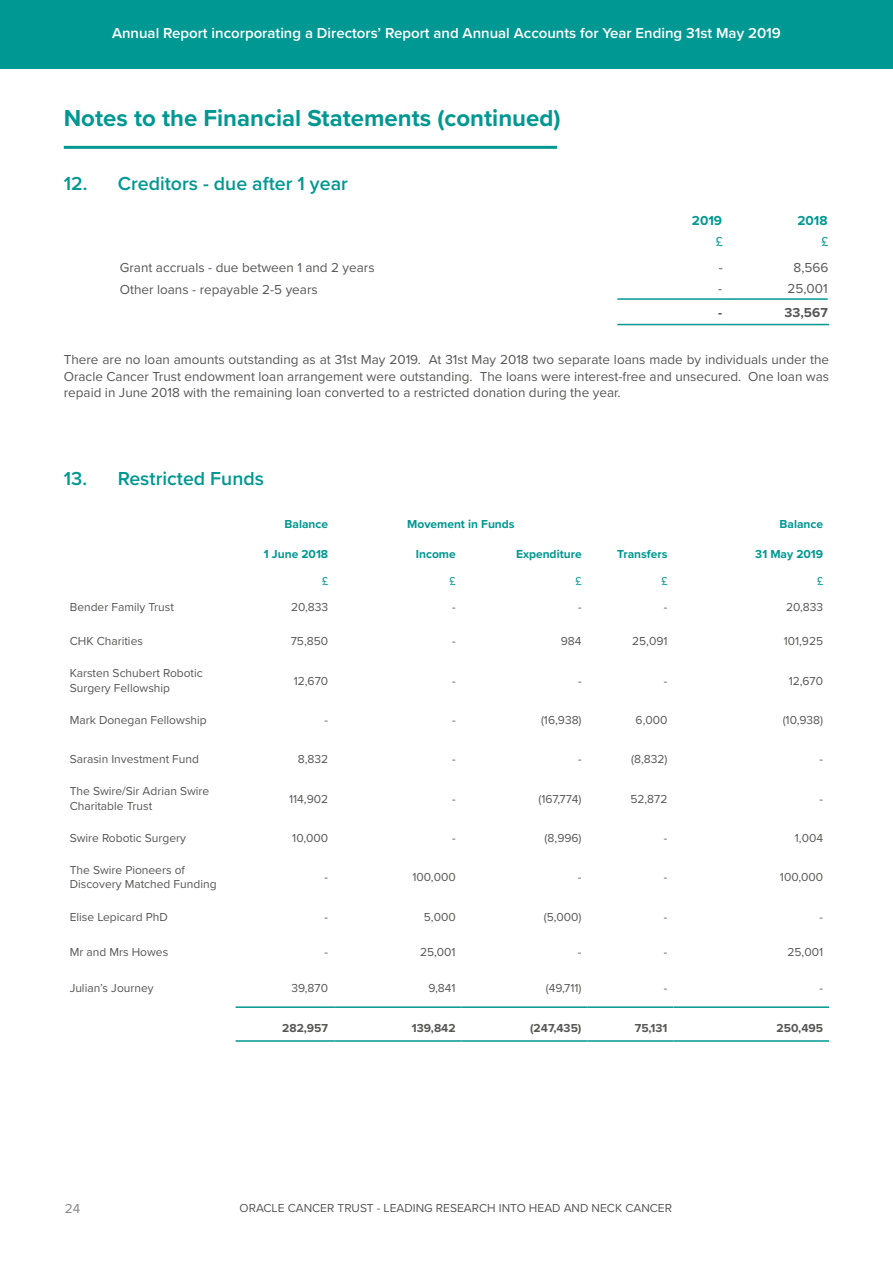
<style>
.page{position:relative;width:893px;height:1263px;background:#fff}
.page>*{position:absolute;margin:0;border:0;box-sizing:border-box;transform-origin:0 0}
.t1{font:700 24px "Proxima Nova";color:#009892}
.t2{font:600 19.5px "Proxima Nova";color:#009892}
.t3{font:600 15px "Proxima Nova";color:#fff}
.t4{font:13.5px/16.2px "Proxima Nova";color:#575756;text-align:justify}
.t5{font:700 13.5px "Proxima Nova";color:#009892}
.t6{font:700 13.5px "Proxima Nova";color:#575756}
.t7{font:13.5px "Proxima Nova";color:#878787}
.t8{font:13.5px "Proxima Nova";color:#009892}
.t9{font:12px/14.4px "Proxima Nova";color:#575756}
.t10{font:700 12px "Proxima Nova";color:#009892}
.t11{font:700 12px "Proxima Nova";color:#575756}
.t12{font:12px "Proxima Nova";color:#009892}
</style>
<div class="page">
<div style="left:0;top:0;width:893px;height:68px;background:#009892"></div>
<hr style="left:617px;top:298px;width:106px;height:2px;background:#009892">
<hr style="left:723px;top:298px;width:105px;height:2px;background:#009892">
<hr style="left:617px;top:324px;width:106px;height:1px;background:#009892">
<hr style="left:723px;top:324px;width:106px;height:1px;background:#009892">
<hr style="left:64px;top:146px;width:493px;height:3px;background:#009892">
<hr style="left:236px;top:1006px;width:98px;height:2px;background:#009892">
<hr style="left:334px;top:1006px;width:128px;height:2px;background:#009892">
<hr style="left:462px;top:1006px;width:126px;height:2px;background:#009892">
<hr style="left:588px;top:1006px;width:86px;height:2px;background:#009892">
<hr style="left:674px;top:1006px;width:155px;height:2px;background:#009892">
<hr style="left:236px;top:1040px;width:98px;height:2px;background:#009892">
<hr style="left:334px;top:1040px;width:128px;height:2px;background:#009892">
<hr style="left:462px;top:1040px;width:126px;height:2px;background:#009892">
<hr style="left:588px;top:1040px;width:86px;height:2px;background:#009892">
<hr style="left:674px;top:1040px;width:155px;height:2px;background:#009892">
<p class="t3" style="left:112px;top:22px;width:670px">Annual Report incorporating a Directors’ Report and Annual Accounts for Year Ending 31st May 2019</p>
<h1 class="t1" style="left:64px;top:101px;width:498px">Notes to the Financial Statements (continued)</h1>
<h2 class="t2" style="left:64px;top:169px;width:286px">12. Creditors - due after 1 year</h2>
<p class="t5" style="left:692px;top:211px;width:32px">2019</p>
<p class="t5" style="left:797px;top:211px;width:32px">2018</p>
<p class="t8" style="left:716px;top:231px;width:8px">£</p>
<p class="t8" style="left:821px;top:231px;width:8px">£</p>
<p class="t4" style="left:120px;top:259px;width:256px">Grant accruals - due between 1 and 2 years</p>
<p class="t4" style="left:719px;top:259px;width:6px">-</p>
<p class="t4" style="left:794px;top:259px;width:36px">8,566</p>
<p class="t4" style="left:120px;top:281px;width:199px">Other loans - repayable 2-5 years</p>
<p class="t4" style="left:718px;top:280px;width:6px">-</p>
<p class="t4" style="left:788px;top:280px;width:42px">25,001</p>
<p class="t6" style="left:718px;top:303px;width:6px">-</p>
<p class="t6" style="left:785px;top:303px;width:45px">33,567</p>
<p class="t4" style="left:64px;top:351px;width:767px">There are no loan amounts outstanding as at 31st May 2019. At 31st May 2018 two separate loans made by individuals under the Oracle Cancer Trust endowment loan arrangement were outstanding. The loans were interest-free and unsecured. One loan was repaid in June 2018 with the remaining loan converted to a restricted donation during the year.</p>
<h2 class="t2" style="left:64px;top:464px;width:202px">13. Restricted Funds</h2>
<p class="t10" style="left:285px;top:515px;width:45px">Balance</p>
<p class="t10" style="left:407px;top:515px;width:109px">Movement in Funds</p>
<p class="t10" style="left:780px;top:515px;width:45px">Balance</p>
<p class="t10" style="left:264px;top:545px;width:66px">1 June 2018</p>
<p class="t10" style="left:416px;top:545px;width:41px">Income</p>
<p class="t10" style="left:516px;top:545px;width:67px">Expenditure</p>
<p class="t10" style="left:617px;top:545px;width:52px">Transfers</p>
<p class="t10" style="left:755px;top:545px;width:69px">31 May 2019</p>
<p class="t12" style="left:322px;top:572px;width:8px">£</p>
<p class="t12" style="left:450px;top:572px;width:8px">£</p>
<p class="t12" style="left:575px;top:572px;width:8px">£</p>
<p class="t12" style="left:661px;top:572px;width:8px">£</p>
<p class="t12" style="left:817px;top:572px;width:8px">£</p>
<p class="t9" style="left:70px;top:599px;width:106px">Bender Family Trust</p>
<p class="t9" style="left:291px;top:599px;width:39px">20,833</p>
<p class="t9" style="left:452px;top:599px;width:5px">-</p>
<p class="t9" style="left:578px;top:599px;width:5px">-</p>
<p class="t9" style="left:664px;top:599px;width:5px">-</p>
<p class="t9" style="left:786px;top:599px;width:39px">20,833</p>
<p class="t9" style="left:70px;top:634px;width:75px">CHK Charities</p>
<p class="t9" style="left:291px;top:634px;width:39px">75,850</p>
<p class="t9" style="left:452px;top:634px;width:5px">-</p>
<p class="t9" style="left:561px;top:634px;width:22px">984</p>
<p class="t9" style="left:632px;top:634px;width:37px">25,091</p>
<p class="t9" style="left:784px;top:634px;width:41px">101,925</p>
<p class="t9" style="left:70px;top:666px;width:135px">Karsten Schubert Robotic<br>Surgery Fellowship</p>
<p class="t9" style="left:294px;top:673px;width:36px">12,670</p>
<p class="t9" style="left:452px;top:673px;width:5px">-</p>
<p class="t9" style="left:578px;top:673px;width:5px">-</p>
<p class="t9" style="left:664px;top:673px;width:5px">-</p>
<p class="t9" style="left:789px;top:673px;width:36px">12,670</p>
<p class="t9" style="left:70px;top:712px;width:139px">Mark Donegan Fellowship</p>
<p class="t9" style="left:325px;top:712px;width:5px">-</p>
<p class="t9" style="left:452px;top:712px;width:5px">-</p>
<p class="t9" style="left:541px;top:712px;width:42px">(16,938)</p>
<p class="t9" style="left:636px;top:712px;width:33px">6,000</p>
<p class="t9" style="left:783px;top:712px;width:42px">(10,938)</p>
<p class="t9" style="left:70px;top:751px;width:131px">Sarasin Investment Fund</p>
<p class="t9" style="left:298px;top:751px;width:32px">8,832</p>
<p class="t9" style="left:452px;top:751px;width:5px">-</p>
<p class="t9" style="left:578px;top:751px;width:5px">-</p>
<p class="t9" style="left:631px;top:751px;width:38px">(8,832)</p>
<p class="t9" style="left:819px;top:751px;width:5px">-</p>
<p class="t9" style="left:70px;top:784px;width:141px">The Swire/Sir Adrian Swire<br>Charitable Trust</p>
<p class="t9" style="left:289px;top:791px;width:41px">114,902</p>
<p class="t9" style="left:452px;top:791px;width:5px">-</p>
<p class="t9" style="left:538px;top:791px;width:45px">(167,774)</p>
<p class="t9" style="left:630px;top:791px;width:39px">52,872</p>
<p class="t9" style="left:819px;top:791px;width:5px">-</p>
<p class="t9" style="left:70px;top:830px;width:118px">Swire Robotic Surgery</p>
<p class="t9" style="left:292px;top:830px;width:37px">10,000</p>
<p class="t9" style="left:452px;top:830px;width:5px">-</p>
<p class="t9" style="left:545px;top:830px;width:38px">(8,996)</p>
<p class="t9" style="left:664px;top:830px;width:5px">-</p>
<p class="t9" style="left:795px;top:830px;width:30px">1,004</p>
<p class="t9" style="left:70px;top:862px;width:148px">The Swire Pioneers of<br>Discovery Matched Funding</p>
<p class="t9" style="left:325px;top:869px;width:5px">-</p>
<p class="t9" style="left:413px;top:869px;width:45px">100,000</p>
<p class="t9" style="left:578px;top:869px;width:5px">-</p>
<p class="t9" style="left:664px;top:869px;width:5px">-</p>
<p class="t9" style="left:780px;top:869px;width:45px">100,000</p>
<p class="t9" style="left:70px;top:909px;width:100px">Elise Lepicard PhD</p>
<p class="t9" style="left:325px;top:909px;width:5px">-</p>
<p class="t9" style="left:424px;top:909px;width:33px">5,000</p>
<p class="t9" style="left:544px;top:909px;width:39px">(5,000)</p>
<p class="t9" style="left:664px;top:909px;width:5px">-</p>
<p class="t9" style="left:819px;top:909px;width:5px">-</p>
<p class="t9" style="left:70px;top:945px;width:100px">Mr and Mrs Howes</p>
<p class="t9" style="left:324px;top:945px;width:5px">-</p>
<p class="t9" style="left:420px;top:945px;width:37px">25,001</p>
<p class="t9" style="left:578px;top:945px;width:5px">-</p>
<p class="t9" style="left:664px;top:945px;width:5px">-</p>
<p class="t9" style="left:787px;top:945px;width:37px">25,001</p>
<p class="t9" style="left:70px;top:980px;width:86px">Julian’s Journey</p>
<p class="t9" style="left:291px;top:980px;width:38px">39,870</p>
<p class="t9" style="left:428px;top:980px;width:29px">9,841</p>
<p class="t9" style="left:546px;top:980px;width:37px">(49,711)</p>
<p class="t9" style="left:664px;top:980px;width:5px">-</p>
<p class="t9" style="left:819px;top:980px;width:5px">-</p>
<p class="t11" style="left:282px;top:1019px;width:47px">282,957</p>
<p class="t11" style="left:412px;top:1019px;width:45px">139,842</p>
<p class="t11" style="left:530px;top:1019px;width:53px">(247,435)</p>
<p class="t11" style="left:635px;top:1019px;width:34px">75,131</p>
<p class="t11" style="left:777px;top:1019px;width:48px">250,495</p>
<p class="t7" style="left:65px;top:1199px;width:17px">24</p>
<p class="t9" style="left:240px;top:1200px;width:434px">ORACLE CANCER TRUST - LEADING RESEARCH INTO HEAD AND NECK CANCER</p>
</div>
